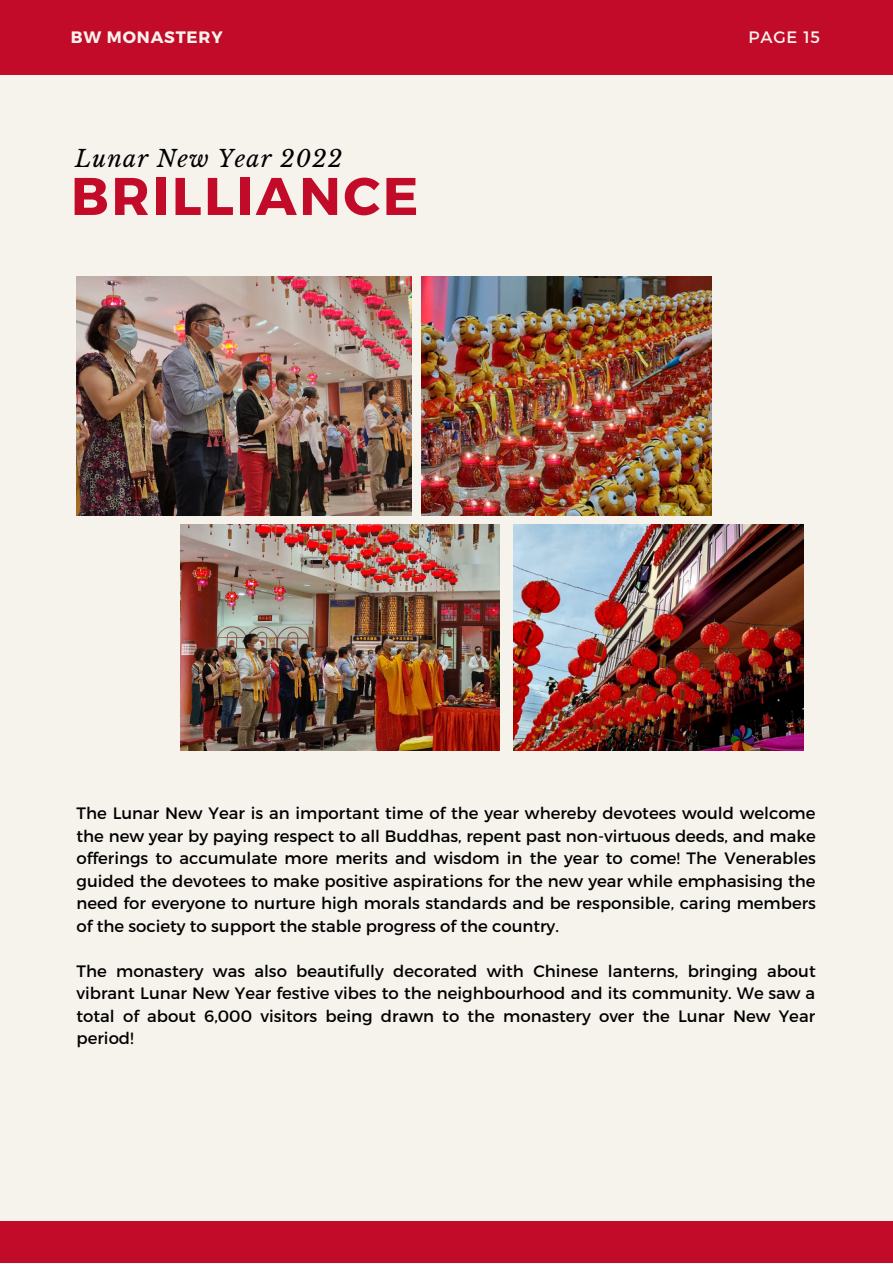
<style>
.page{position:relative;width:893px;height:1264px;background:#fff}
.page>*{position:absolute;margin:0;border:0;box-sizing:border-box;transform-origin:0 0}
.t1{font:700 52.95px "Montserrat";letter-spacing:.05em;color:#c20a29}
.t2{font:italic 23.1px "Libre Baskerville";letter-spacing:.05em;color:#000}
.t3{font:16.5px/22.5px "Montserrat";color:#000;text-align:justify}
.t4{font:700 16.5px "Montserrat";letter-spacing:.05em;color:#f6f3ed}
.t5{font:16.5px "Montserrat";letter-spacing:.05em;color:#f6f3ed}
</style>
<div class="page">
<div style="left:0;top:0;width:892px;height:1262px;background:#f6f3ed"></div>
<div style="left:0;top:0;width:892px;height:74px;background:#c20a29"></div>
<img style="left:77px;top:276px;width:335px;height:240px">
<img style="left:180px;top:525px;width:319px;height:225px">
<img style="left:513px;top:525px;width:290px;height:225px">
<img style="left:421px;top:276px;width:290px;height:240px">
<div style="left:0;top:1221px;width:892px;height:41px;background:#c20a29"></div>
<p class="t4" style="left:71px;top:27px;width:153px">BW MONASTERY</p>
<p class="t5" style="left:748px;top:27px;width:73px">PAGE 15</p>
<h2 class="t2" style="left:75px;top:144px;width:268px">Lunar New Year 2022</h2>
<h1 class="t1" style="left:71px;top:162px;width:349px">BRILLIANCE</h1>
<p class="t3" style="left:77px;top:801px;width:740px">The Lunar New Year is an important time of the year whereby devotees would welcome the new year by paying respect to all Buddhas, repent past non-virtuous deeds, and make offerings to accumulate more merits and wisdom in the year to come! The Venerables guided the devotees to make positive aspirations for the new year while emphasising the need for everyone to nurture high morals standards and be responsible, caring members of the society to support the stable progress of the country.</p>
<p class="t3" style="left:77px;top:958px;width:740px">The monastery was also beautifully decorated with Chinese lanterns, bringing about vibrant Lunar New Year festive vibes to the neighbourhood and its community. We saw a total of about 6,000 visitors being drawn to the monastery over the Lunar New Year period!</p>
</div>
